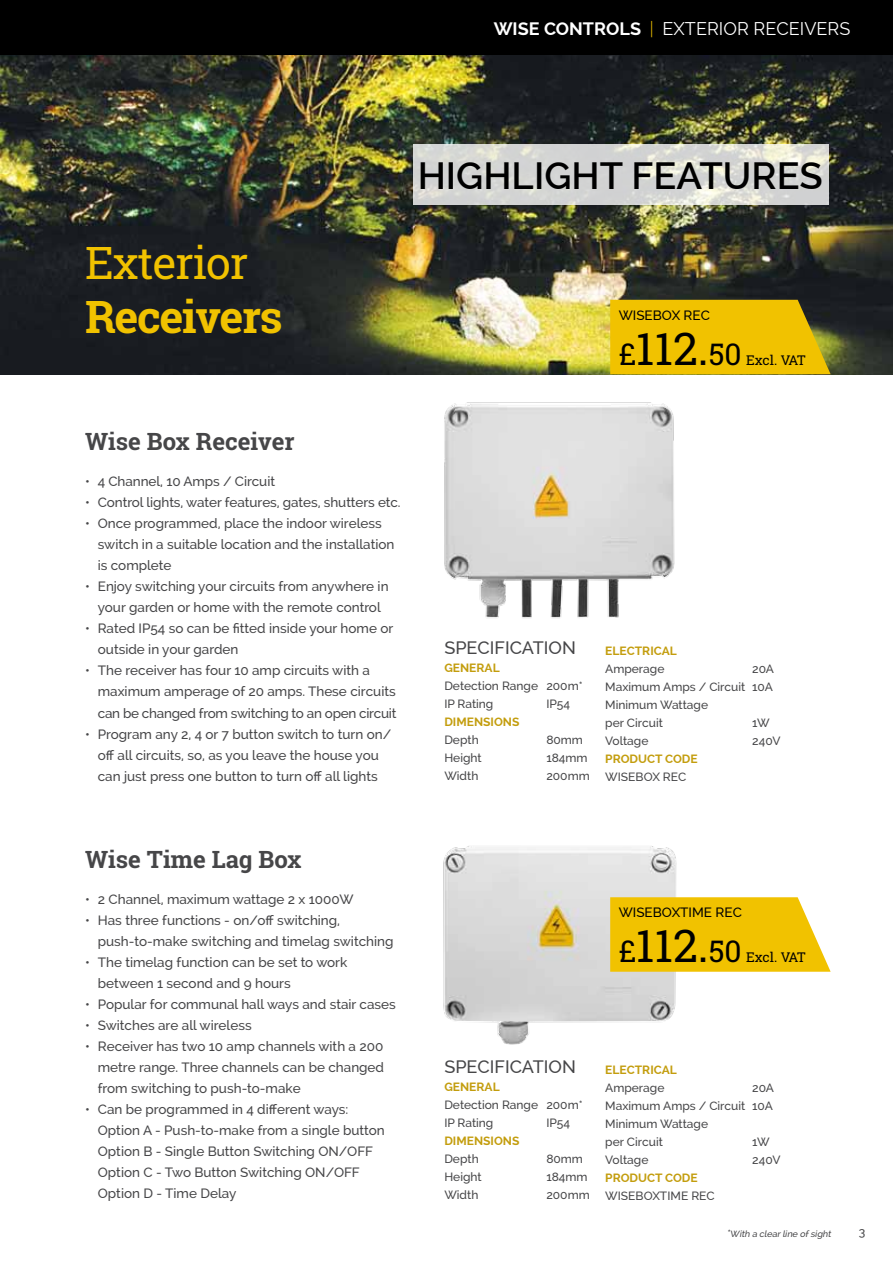
<style>
.page{position:relative;width:893px;height:1263px;background:#fff}
.page>*{position:absolute;margin:0;border:0;box-sizing:border-box;transform-origin:0 0}
.t1{font:45px "Roboto Slab";color:#000}
.t2{font:700 45px "Roboto Slab";letter-spacing:-.03em;color:#f1c200}
.t3{font:45px "Roboto Slab";letter-spacing:-.03em;color:#f1c200}
.t4{font:600 37.95px "Raleway";color:#000}
.t5{font:700 24px "Roboto Slab";color:#464648}
.t6{font:18px "Raleway";color:#fff}
.t7{font:500 18px "Raleway";color:#464648}
.t8{font:500 13.5px/21px "Raleway";color:#464648}
.t9{font:500 13.5px "Raleway";color:#000}
.t10{font:13.5px "Roboto Slab";letter-spacing:-.01em;color:#000}
.t11{font:500 12px/18px "Raleway";color:#464648}
.t12{font:700 12px "Raleway";color:#c39d0d}
.t13{font:italic 500 9px "Raleway";color:#464648}
.s1{font-weight:700}
.s2{font-weight:300;color:#f1c200}
.s3{font-size:30px}
.s4{font-size:10.5px}
</style>
<div class="page">
<div style="left:0;top:0;width:893px;height:55px;background:#000"></div>
<img style="left:0;top:55px;width:893px;height:319px">
<svg style="left:610px;top:300px;width:221px;height:74px;background:#e3b903"></svg>
<img style="left:444px;top:402px;width:231px;height:216px">
<img style="left:443px;top:846px;width:234px;height:199px">
<svg style="left:610px;top:897px;width:221px;height:75px;background:#f2c615"></svg>
<svg style="left:414px;top:145px;width:414px;height:60px;background:#d7d8d4"></svg>
<h3 class="t6" style="left:494px;top:18px;width:358px"><span class="s1">WISE CONTROLS</span> <span class="s2">|</span> EXTERIOR RECEIVERS</h3>
<h1 class="t3" style="left:85px;top:231px;width:165px">Exterior</h1>
<h1 class="t2" style="left:85px;top:285px;width:199px">Receivers</h1>
<h2 class="t4" style="left:418px;top:154px;width:407px">HIGHLIGHT FEATURES</h2>
<p class="t9" style="left:619px;top:307px;width:93px">WISEBOX REC</p>
<h1 class="t1" style="left:619px;top:318px;width:124px"><span class="s3">£</span>112.<span class="s3">50</span></h1>
<p class="t10" style="left:746px;top:351px;width:61px">Excl. VAT</p>
<h3 class="t5" style="left:85px;top:425px;width:211px">Wise Box Receiver</h3>
<p class="t8" style="left:85px;top:471px;width:191px">• 4 Channel, 10 Amps / Circuit</p>
<p class="t8" style="left:85px;top:492px;width:317px">• Control lights, water features, gates, shutters etc.</p>
<p class="t8" style="left:98px;top:513px;width:298px;text-indent:-13px">• Once programmed, place the indoor wireless switch in a suitable location and the installation is complete</p>
<p class="t8" style="left:85px;top:576px;width:305px;text-align:center">• Enjoy switching your circuits from anywhere in your garden or home with the remote control</p>
<p class="t8" style="left:98px;top:618px;width:297px;text-indent:-13px">• Rated IP54 so can be fitted inside your home or outside in your garden</p>
<p class="t8" style="left:98px;top:660px;width:300px;text-indent:-13px">• The receiver has four 10 amp circuits with a maximum amperage of 20 amps. These circuits can be changed from switching to an open circuit</p>
<p class="t8" style="left:85px;top:723px;width:308px;text-align:center">• Program any 2, 4 or 7 button switch to turn on/ off all circuits, so, as you leave the house you can just press one button to turn off all lights</p>
<h3 class="t5" style="left:85px;top:843px;width:218px">Wise Time Lag Box</h3>
<p class="t8" style="left:85px;top:889px;width:270px">• 2 Channel, maximum wattage 2 x 1000W</p>
<p class="t8" style="left:98px;top:910px;width:297px;text-indent:-13px">• Has three functions - on/off switching, push-to-make switching and timelag switching</p>
<p class="t8" style="left:98px;top:952px;width:251px;text-indent:-13px">• The timelag function can be set to work between 1 second and 9 hours</p>
<p class="t8" style="left:85px;top:994px;width:312px">• Popular for communal hall ways and stair cases</p>
<p class="t8" style="left:85px;top:1015px;width:168px">• Switches are all wireless</p>
<p class="t8" style="left:98px;top:1036px;width:288px;text-align:justify;text-indent:-13px">• Receiver has two 10 amp channels with a 200 metre range. Three channels can be changed from switching to push-to-make</p>
<p class="t8" style="left:98px;top:1099px;width:288px;text-indent:-13px">• Can be programmed in 4 different ways:<br>Option A - Push-to-make from a single button Option B - Single Button Switching ON/OFF Option C - Two Button Switching ON/OFF Option D - Time Delay</p>
<h3 class="t7" style="left:444px;top:637px;width:133px">SPECIFICATION</h3>
<p class="t12" style="left:444px;top:661px;width:18px">GENER</p>
<p class="t12" style="left:485px;top:661px;width:13px">AL</p>
<p class="t11" style="left:444px;top:676px;width:140px">Detection Range 200m*<br>IP Rating</p>
<p class="t11" style="left:546px;top:694px;width:25px">IP54</p>
<p class="t12" style="left:444px;top:715px;width:31px">DIMENSIONS</p>
<p class="t11" style="left:444px;top:730px;width:36px">Depth</p>
<p class="t11" style="left:546px;top:730px;width:38px">80mm</p>
<p class="t11" style="left:444px;top:748px;width:39px">Height</p>
<p class="t11" style="left:546px;top:748px;width:43px">184mm</p>
<p class="t11" style="left:444px;top:766px;width:36px">Width</p>
<p class="t11" style="left:546px;top:766px;width:45px">200mm</p>
<p class="t12" style="left:605px;top:644px;width:16px">ELECTRIC</p>
<p class="t12" style="left:662px;top:644px;width:13px">AL</p>
<p class="t11" style="left:605px;top:660px;width:61px">Amperage</p>
<p class="t11" style="left:605px;top:660px;width:170px;text-indent:147px">20A<br>Maximum Amps / Circuit 10A<br>Minimum Wattage<br>per Circuit</p>
<p class="t11" style="left:752px;top:714px;width:19px">1W</p>
<p class="t11" style="left:605px;top:732px;width:45px">Voltage</p>
<p class="t11" style="left:752px;top:732px;width:30px">240V</p>
<p class="t12" style="left:605px;top:752px;width:94px">PRODUCT CODE</p>
<p class="t11" style="left:605px;top:768px;width:83px">WISEBOX REC</p>
<p class="t9" style="left:619px;top:904px;width:125px">WISEBOXTIME REC</p>
<h1 class="t1" style="left:619px;top:915px;width:124px"><span class="s3">£</span>112.<span class="s3">50</span></h1>
<p class="t10" style="left:746px;top:948px;width:61px">Excl. VAT</p>
<h3 class="t7" style="left:444px;top:1056px;width:133px">SPECIFICATION</h3>
<p class="t12" style="left:444px;top:1079px;width:18px">GENER</p>
<p class="t12" style="left:485px;top:1079px;width:13px">AL</p>
<p class="t11" style="left:444px;top:1095px;width:140px">Detection Range 200m*<br>IP Rating</p>
<p class="t11" style="left:546px;top:1113px;width:25px">IP54</p>
<p class="t12" style="left:444px;top:1133px;width:31px">DIMENSIONS</p>
<p class="t11" style="left:444px;top:1149px;width:36px">Depth</p>
<p class="t11" style="left:546px;top:1149px;width:38px">80mm</p>
<p class="t11" style="left:444px;top:1167px;width:39px">Height</p>
<p class="t11" style="left:546px;top:1167px;width:43px">184mm</p>
<p class="t11" style="left:444px;top:1185px;width:36px">Width</p>
<p class="t11" style="left:546px;top:1185px;width:45px">200mm</p>
<p class="t12" style="left:605px;top:1063px;width:16px">ELECTRIC</p>
<p class="t12" style="left:662px;top:1063px;width:13px">AL</p>
<p class="t11" style="left:605px;top:1079px;width:61px">Amperage</p>
<p class="t11" style="left:605px;top:1079px;width:170px;text-indent:147px">20A<br>Maximum Amps / Circuit 10A<br>Minimum Wattage<br>per Circuit</p>
<p class="t11" style="left:752px;top:1133px;width:19px">1W</p>
<p class="t11" style="left:605px;top:1151px;width:45px">Voltage</p>
<p class="t11" style="left:752px;top:1151px;width:30px">240V</p>
<p class="t12" style="left:605px;top:1171px;width:94px">PRODUCT CODE</p>
<p class="t11" style="left:605px;top:1187px;width:111px">WISEBOXTIME REC</p>
<p class="t13" style="left:726px;top:1229px;width:108px"><span class="s4">*</span>With a clear line of sight</p>
<p class="t11" style="left:859px;top:1223px;width:8px">3</p>
</div>
